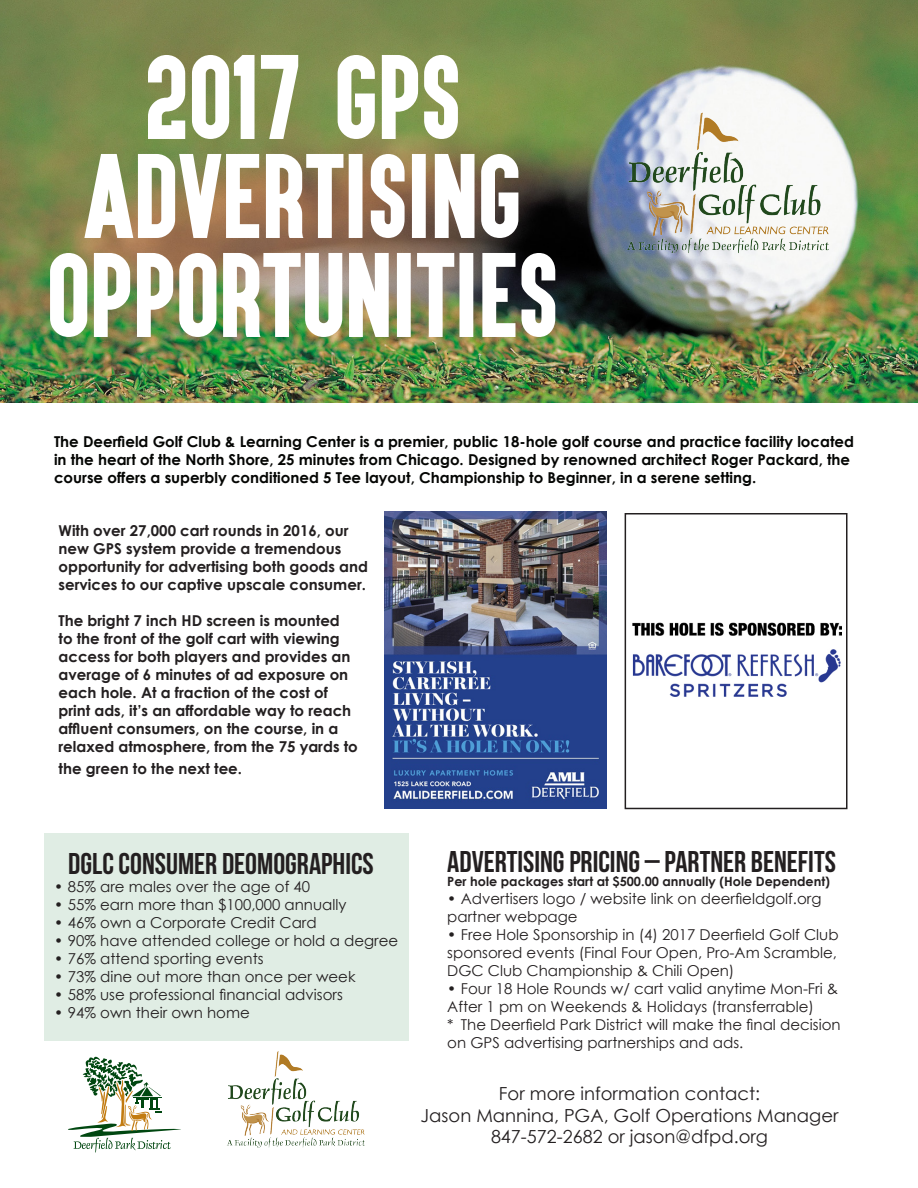
<style>
.page{position:relative;width:918px;height:1188px;background:#fff}
.page>*{position:absolute;margin:0;border:0;box-sizing:border-box;transform-origin:0 0}
.t1{font:99px "Aku&Kamu";color:#fff}
.t2{font:30px "Bebas Neue";color:#231f20}
.t3{font:18px "Century Gothic";color:#231f20}
.t4{font:15px/18px "Century Gothic";color:#231f20}
.t5{font:700 15px/18px "Century Gothic";color:#231f20}
.t6{font:700 15px/18px "Century Gothic";color:#040503}
.t7{font:700 12.75px "Century Gothic";color:#231f20}
</style>
<div class="page">
<div style="left:44px;top:833px;width:365px;height:207px;background:#e0ede4"></div>
<img style="left:0;top:0;width:918px;height:402px">
<img style="left:248px;top:0;width:670px;height:305px">
<img style="left:384px;top:512px;width:223px;height:297px">
<img style="left:632px;top:622px;width:210px;height:75px">
<div style="left:625px;top:513px;width:223px;height:296px;border:2px solid #231f20"></div>
<img style="left:201px;top:1040px;width:177px;height:108px">
<svg style="left:68px;top:1057px;width:113px;height:95px"></svg>
<p class="t1" style="left:144px;top:32px;width:318px">2017 GPS</p>
<p class="t1" style="left:83px;top:131px;width:440px">ADVERTISING</p>
<p class="t1" style="left:47px;top:230px;width:513px">OPPORTUNITIES</p>
<p class="t6" style="left:54px;top:431px;width:802px">The Deerfield Golf Club &amp; Learning Center is a premier, public 18-hole golf course and practice facility located in the heart of the North Shore, 25 minutes from Chicago. Designed by renowned architect Roger Packard, the course offers a superbly conditioned 5 Tee layout, Championship to Beginner, in a serene setting.</p>
<p class="t5" style="left:58px;top:521px;width:311px">With over 27,000 cart rounds in 2016, our new GPS system provide a tremendous opportunity for advertising both goods and services to our captive upscale consumer.</p>
<p class="t5" style="left:58px;top:611px;width:301px">The bright 7 inch HD screen is mounted<br>to the front of the golf cart with viewing access for both players and provides an average of 6 minutes of ad exposure on each hole. At a fraction of the cost of print ads, it’s an affordable way to reach affluent consumers, on the course, in a relaxed atmosphere, from the 75 yards to</p>
<p class="t5" style="left:58px;top:759px;width:185px">the green to the next tee.</p>
<p class="t2" style="left:68px;top:847px;width:307px">DGLC CONSUMER DEOMOGRAPHICS</p>
<p class="t4" style="left:54px;top:877px;width:257px">• 85% are males over the age of 40</p>
<p class="t4" style="left:54px;top:895px;width:294px">• 55% earn more than $100,000 annually</p>
<p class="t4" style="left:54px;top:913px;width:264px">• 46% own a Corporate Credit Card</p>
<p class="t4" style="left:54px;top:931px;width:345px">• 90% have attended college or hold a degree</p>
<p class="t4" style="left:54px;top:949px;width:211px">• 76% attend sporting events</p>
<p class="t4" style="left:54px;top:967px;width:303px">• 73% dine out more than once per week</p>
<p class="t4" style="left:54px;top:985px;width:290px">• 58% use professional financial advisors</p>
<p class="t4" style="left:54px;top:1003px;width:197px">• 94% own their own home</p>
<p class="t2" style="left:447px;top:846px;width:390px">ADVERTISING PRICING – PARTNER BENEFITS</p>
<p class="t7" style="left:447px;top:872px;width:384px">Per hole packages start at $500.00 annually (Hole Dependent)</p>
<p class="t4" style="left:447px;top:889px;width:376px">• Advertisers logo / website link on deerfieldgolf.org</p>
<p class="t4" style="left:447px;top:907px;width:132px">partner webpage</p>
<p class="t4" style="left:447px;top:925px;width:393px">• Free Hole Sponsorship in (4) 2017 Deerfield Golf Club</p>
<p class="t4" style="left:447px;top:943px;width:391px">sponsored events (Final Four Open, Pro-Am Scramble,</p>
<p class="t4" style="left:447px;top:961px;width:289px">DGC Club Championship &amp; Chili Open)</p>
<p class="t4" style="left:447px;top:979px;width:392px">• Four 18 Hole Rounds w/ cart valid anytime Mon-Fri &amp;<br>After 1 pm on Weekends &amp; Holidays (transferrable)</p>
<p class="t4" style="left:447px;top:1015px;width:395px">* The Deerfield Park District will make the final decision on GPS advertising partnerships and ads.</p>
<p class="t3" style="left:499px;top:1081px;width:263px">For more information contact:</p>
<p class="t3" style="left:421px;top:1103px;width:419px">Jason Mannina, PGA, Golf Operations Manager</p>
<p class="t3" style="left:491px;top:1124px;width:279px">847-572-2682 or jason@dfpd.org</p>
</div>
